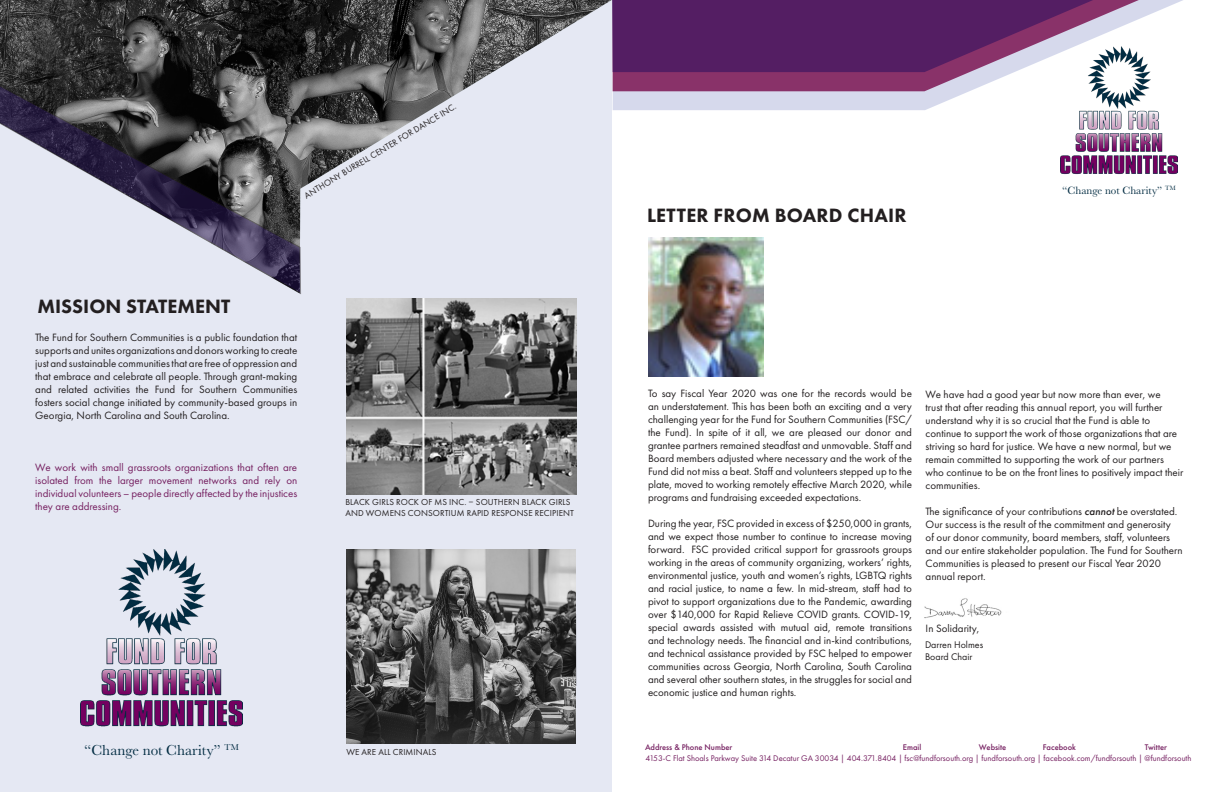
<style>
.page{position:relative;width:1224px;height:792px;background:#fff}
.page>*{position:absolute;margin:0;border:0;box-sizing:border-box;transform-origin:0 0}
.t1{font:800 20px "Futura PT";letter-spacing:.005em;color:#231f20}
.t2{font:15px "Baskerville URW";color:#022c42}
.t3{font:11px/13px "Futura PT";color:#231f20;text-align:justify}
.t4{font:11px/13px "Futura PT";color:#751f60;text-align:justify}
.t5{font:11px "Baskerville URW";color:#022c42}
.t6{font:10px/12px "Futura PT";color:#231f20}
.t7{font:9px "Futura PT";letter-spacing:.01em;color:#231f20}
.t8{font:8.5px "Futura PT";color:#751f60}
.t9{font:500 8.5px "Futura PT";color:#751f60}
.s1{font-weight:500;font-style:italic}
</style>
<div class="page">
<div style="left:0;top:0;width:612px;height:792px;background:#e5e8f3"></div>
<img style="left:0;top:0;width:612px;height:188px">
<svg style="left:0;top:73px;width:302px;height:221px"></svg>
<img style="left:924px;top:598px;width:78px;height:21px">
<svg style="left:613px;top:91px;width:356px;height:19px;background:#d7d8eb"></svg>
<svg style="left:613px;top:72px;width:401px;height:19px;background:#974f7f"></svg>
<svg style="left:612px;top:0;width:571px;height:72px;background:#71417b"></svg>
<img style="left:346px;top:550px;width:229px;height:194px">
<img style="left:346px;top:299px;width:231px;height:195px">
<img style="left:81px;top:550px;width:162px;height:177px">
<img style="left:648px;top:238px;width:115px;height:138px">
<img style="left:1061px;top:46px;width:117px;height:128px">
<p class="t1" style="left:37px;top:293px;width:194px">MISSION STATEMENT</p>
<p class="t7" style="left:302px;top:191px;width:177px;rotate:-31deg">ANTHONY BURRELL CENTER FOR DANCE INC.</p>
<p class="t3" style="left:35px;top:330px;width:264px">The Fund for Southern Communities is a public foundation that supports and unites organizations and donors working to create just and sustainable communities that are free of oppression and that embrace and celebrate all people. Through grant-making and related activities the Fund for Southern Communities fosters social change initiated by community-based groups in Georgia, North Carolina and South Carolina.</p>
<p class="t4" style="left:35px;top:460px;width:264px">We work with small grassroots organizations that often are isolated from the larger movement networks and rely on individual volunteers – people directly affected by the injustices they are addressing.</p>
<p class="t7" style="left:345px;top:497px;width:227px">BLACK GIRLS ROCK OF MS INC. – SOUTHERN BLACK GIRLS</p>
<p class="t7" style="left:345px;top:507px;width:230px">AND WOMENS CONSORTIUM RAPID RESPONSE RECIPIENT</p>
<p class="t2" style="left:84px;top:740px;width:156px">“Change not Charity” <sup>TM</sup></p>
<p class="t7" style="left:346px;top:746px;width:92px">WE ARE ALL CRIMINALS</p>
<p class="t1" style="left:647px;top:203px;width:261px">LETTER FROM BOARD CHAIR</p>
<p class="t5" style="left:1062px;top:182px;width:115px">“Change not Charity” <sup>TM</sup></p>
<p class="t3" style="left:648px;top:387px;width:266px">To say Fiscal Year 2020 was one for the records would be an understatement. This has been both an exciting and a very challenging year for the Fund for Southern Communities (FSC/ the Fund). In spite of it all, we are pleased our donor and grantee partners remained steadfast and unmovable. Staff and Board members adjusted where necessary and the work of the Fund did not miss a beat. Staff and volunteers stepped up to the plate, moved to working remotely effective March 2020, while programs and fundraising exceeded expectations.</p>
<p class="t3" style="left:648px;top:517px;width:266px">During the year, FSC provided in excess of $250,000 in grants, and we expect those number to continue to increase moving forward. FSC provided critical support for grassroots groups working in the areas of community organizing, workers’ rights, environmental justice, youth and women’s rights, LGBTQ rights and racial justice, to name a few. In mid-stream, staff had to pivot to support organizations due to the Pandemic, awarding over $140,000 for Rapid Relieve COVID grants. COVID-19, special awards assisted with mutual aid, remote transitions and technology needs. The financial and in-kind contributions, and technical assistance provided by FSC helped to empower communities across Georgia, North Carolina, South Carolina and several other southern states, in the struggles for social and economic justice and human rights.</p>
<p class="t3" style="left:926px;top:387px;width:259px;text-align:left">We have had a good year but now more than ever, we<br>trust that after reading this annual report, you will further understand why it is so crucial that the Fund is able to continue to support the work of those organizations that are striving so hard for justice. We have a new normal, but we remain committed to supporting the work of our partners who continue to be on the front lines to positively impact their communities.</p>
<p class="t3" style="left:926px;top:504px;width:258px;text-align:left">The significance of your contributions <span class="s1">cannot</span> be overstated.<br>Our success is the result of the commitment and generosity<br>of our donor community, board members, staff, volunteers and our entire stakeholder population. The Fund for Southern Communities is pleased to present our Fiscal Year 2020 annual report.</p>
<p class="t3" style="left:926px;top:621px;width:55px">In Solidarity,</p>
<p class="t6" style="left:925px;top:639px;width:60px">Darren Holmes<br>Board Chair</p>
<p class="t9" style="left:645px;top:742px;width:89px">Address &amp; Phone Number</p>
<p class="t9" style="left:903px;top:742px;width:20px">Email</p>
<p class="t9" style="left:979px;top:742px;width:29px">Website</p>
<p class="t9" style="left:1043px;top:742px;width:35px">Facebook</p>
<p class="t9" style="left:1145px;top:742px;width:24px">Twitter</p>
<p class="t8" style="left:645px;top:754px;width:547px">4153-C Flat Shoals Parkway Suite 314 Decatur GA 30034 | 404.371.8404 | fsc@fundforsouth.org | fundforsouth.org | facebook.com/fundforsouth | @fundforsouth</p>
</div>
